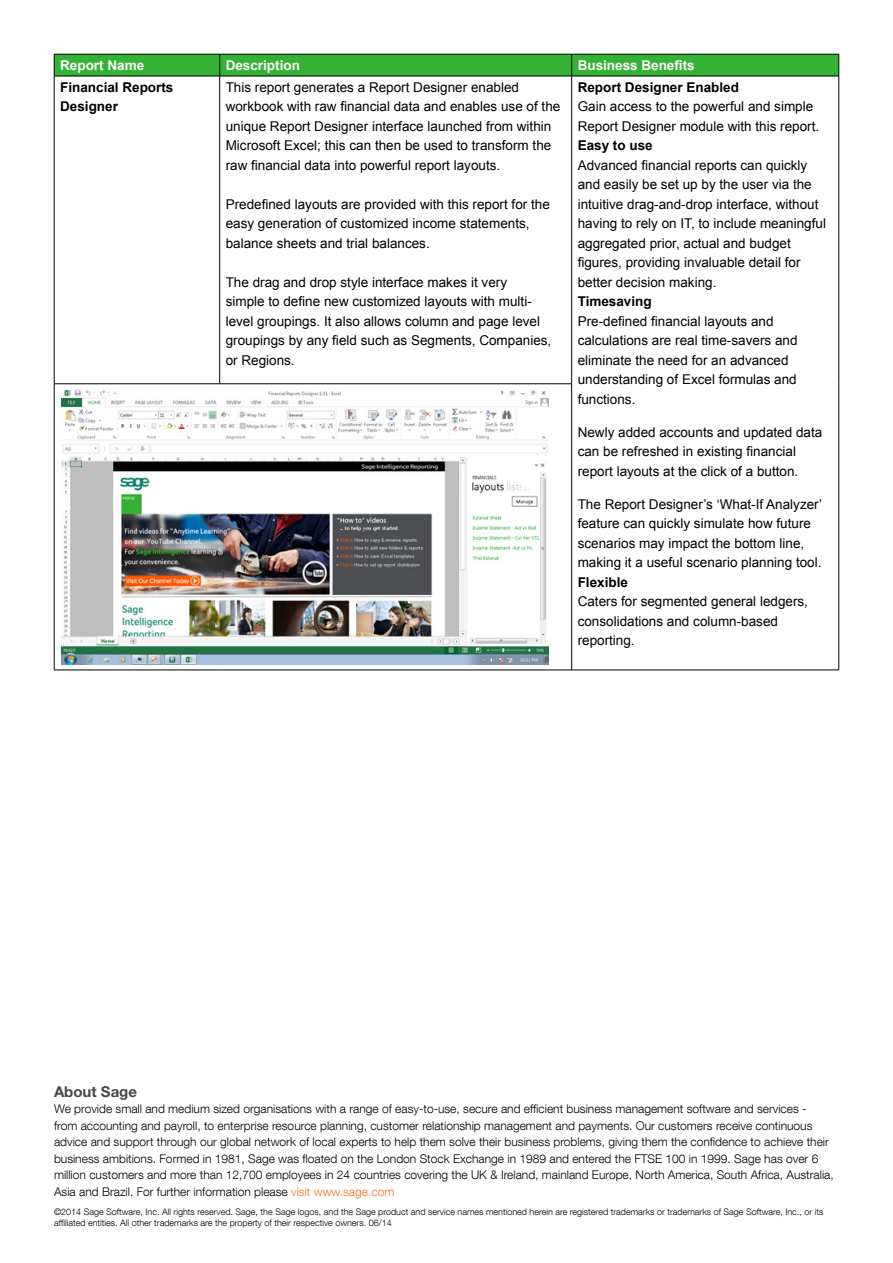
<style>
.page{position:relative;width:893px;height:1263px;background:#fff}
.page>*{position:absolute;margin:0;border:0;box-sizing:border-box;transform-origin:0 0}
.t1{font:700 15px "Helvetica Neue LT Std";color:#454849}
.t2{font:13.5px/19.5px "Arial";color:#000}
.t3{font:700 13.5px/19.5px "Arial";color:#000}
.t4{font:700 13.5px "Arial";color:#fff}
.t5{font:300 12px/16.5px "Helvetica Neue LT Com";color:#000}
.t6{font:300 9px/10.8px "Helvetica Neue LT Com";color:#000}
.s1{color:#f47421}
</style>
<div class="page">
<hr style="left:54px;top:76px;width:166px;height:1px;background:#000">
<hr style="left:220px;top:76px;width:352px;height:1px;background:#000">
<hr style="left:54px;top:383px;width:166px;height:1px;background:#000">
<hr style="left:220px;top:383px;width:352px;height:1px;background:#000">
<hr style="left:54px;top:670px;width:166px;height:1px;background:#000">
<hr style="left:220px;top:670px;width:352px;height:1px;background:#000">
<hr style="left:54px;top:76px;width:1px;height:308px;background:#000">
<hr style="left:54px;top:384px;width:1px;height:286px;background:#000">
<hr style="left:219px;top:76px;width:1px;height:308px;background:#000">
<svg style="left:54px;top:54px;width:785px;height:22px;background:#31a730"></svg>
<hr style="left:572px;top:76px;width:267px;height:1px;background:#000">
<hr style="left:571px;top:76px;width:1px;height:308px;background:#000">
<hr style="left:838px;top:76px;width:1px;height:308px;background:#000">
<hr style="left:571px;top:384px;width:1px;height:286px;background:#000">
<hr style="left:838px;top:384px;width:1px;height:286px;background:#000">
<hr style="left:572px;top:670px;width:267px;height:1px;background:#000">
<img style="left:61px;top:390px;width:488px;height:274px">
<p class="t4" style="left:60px;top:56px;width:86px">Report Name</p>
<p class="t4" style="left:226px;top:56px;width:76px">Description</p>
<p class="t4" style="left:578px;top:56px;width:119px">Business Benefits</p>
<p class="t3" style="left:60px;top:78px;width:115px">Financial Reports<br>Designer</p>
<p class="t2" style="left:226px;top:77px;width:336px">This report generates a Report Designer enabled workbook with raw financial data and enables use of the unique Report Designer interface launched from within Microsoft Excel; this can then be used to transform the raw financial data into powerful report layouts.</p>
<p class="t2" style="left:226px;top:194px;width:326px">Predefined layouts are provided with this report for the easy generation of customized income statements, balance sheets and trial balances.</p>
<p class="t2" style="left:226px;top:272px;width:327px">The drag and drop style interface makes it very<br>simple to define new customized layouts with multi&shy;level groupings. It also allows column and page level groupings by any field such as Segments, Companies, or Regions.</p>
<p class="t3" style="left:578px;top:78px;width:163px">Report Designer Enabled</p>
<p class="t2" style="left:578px;top:97px;width:243px">Gain access to the powerful and simple<br>Report Designer module with this report.</p>
<p class="t3" style="left:578px;top:136px;width:77px">Easy to use</p>
<p class="t2" style="left:578px;top:155px;width:250px">Advanced financial reports can quickly and easily be set up by the user via the intuitive drag-and-drop interface, without having to rely on IT, to include meaningful aggregated prior, actual and budget figures, providing invaluable detail for better decision making.</p>
<p class="t3" style="left:578px;top:292px;width:76px">Timesaving</p>
<p class="t2" style="left:578px;top:311px;width:221px">Pre-defined financial layouts and calculations are real time-savers and eliminate the need for an advanced understanding of Excel formulas and functions.</p>
<p class="t2" style="left:578px;top:422px;width:246px">Newly added accounts and updated data can be refreshed in existing financial report layouts at the click of a button.</p>
<p class="t2" style="left:578px;top:494px;width:246px">The Report Designer’s ‘What-If Analyzer’ feature can quickly simulate how future scenarios may impact the bottom line, making it a useful scenario planning tool.</p>
<p class="t3" style="left:578px;top:573px;width:52px">Flexible</p>
<p class="t2" style="left:578px;top:592px;width:232px">Caters for segmented general ledgers, consolidations and column-based reporting.</p>
<p class="t1" style="left:54px;top:1082px;width:85px">About Sage</p>
<p class="t5" style="left:54px;top:1100px;width:781px">We provide small and medium sized organisations with a range of easy-to-use, secure and efficient business management software and services -<br>from accounting and payroll, to enterprise resource planning, customer relationship management and payments. Our customers receive continuous advice and support through our global network of local experts to help them solve their business problems, giving them the confidence to achieve their business ambitions. Formed in 1981, Sage was floated on the London Stock Exchange in 1989 and entered the FTSE 100 in 1999. Sage has over 6 million customers and more than 12,700 employees in 24 countries covering the UK &amp; Ireland, mainland Europe, North America, South Africa, Australia, Asia and Brazil. For further information please <span class="s1">visit www.sage.com</span></p>
<p class="t6" style="left:54px;top:1206px;width:771px">©2014 Sage Software, Inc. All rights reserved. Sage, the Sage logos, and the Sage product and service names mentioned herein are registered trademarks or trademarks of Sage Software, Inc., or its affiliated entities. All other trademarks are the property of their respective owners. 06/14</p>
</div>
